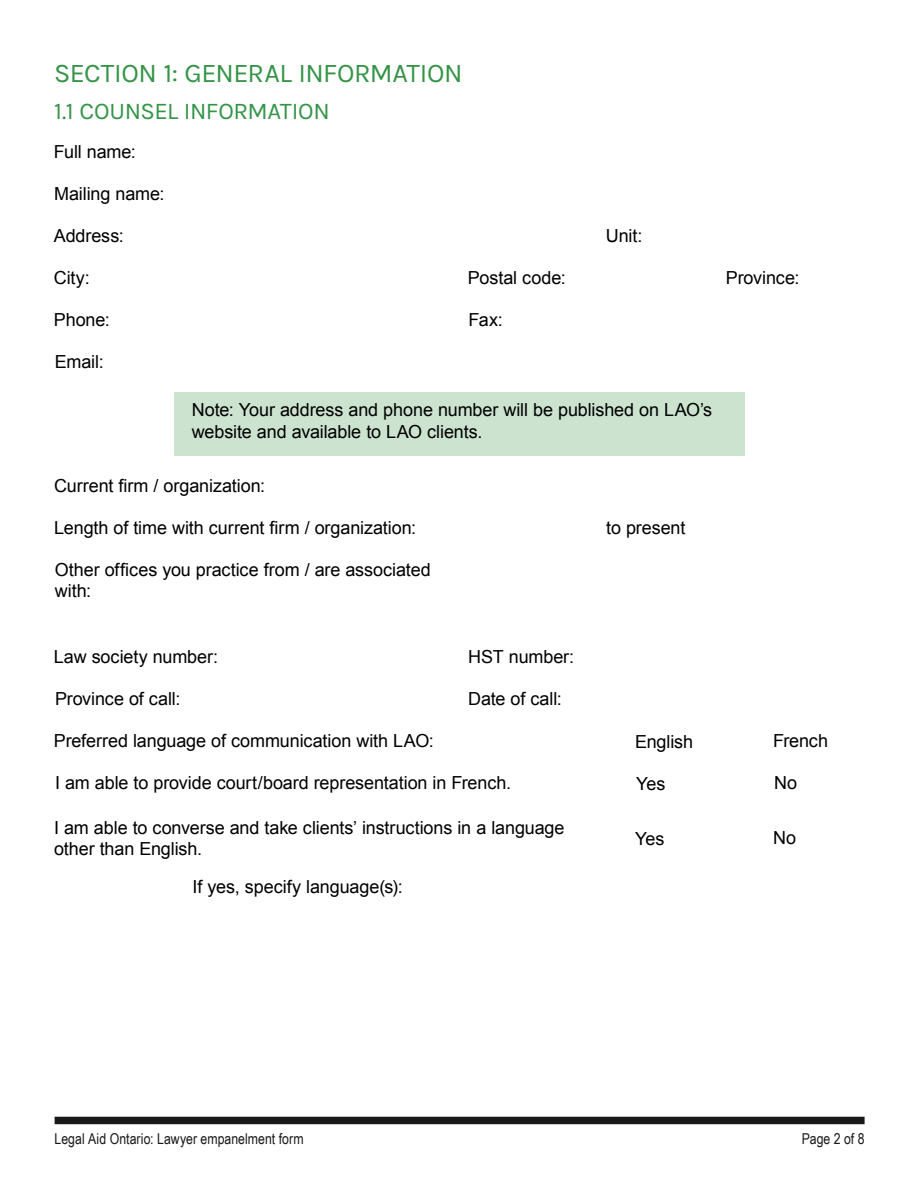
<style>
.page{position:relative;width:918px;height:1188px;background:#fff}
.page>*{position:absolute;margin:0;border:0;box-sizing:border-box;transform-origin:0 0}
.t1{font:27px "Karmilla";letter-spacing:-.015em;color:#359448}
.t2{font:24px "Karmilla";letter-spacing:-.015em;color:#359448}
.Note{font:18px/21.6px "Arial";letter-spacing:-.005em;color:#000}
.t3{font:15px "Arial Narrow";color:#19191a}
</style>
<div class="page">
<div style="left:55px;top:1117px;width:810px;height:7px;background:#19191a"></div>
<div style="left:174px;top:392px;width:570px;height:64px;background:#cce3d0"></div>
<h2 class="t1" style="left:54px;top:56px;width:410px">SECTION 1: GENERAL INFORMATION</h2>
<h3 class="t2" style="left:54px;top:97px;width:277px">1.1 COUNSEL INFORMATION</h3>
<p class="Note" style="left:54px;top:141px;width:84px">Full name:</p>
<p class="Note" style="left:54px;top:183px;width:112px">Mailing name:</p>
<p class="Note" style="left:54px;top:225px;width:71px">Address:</p>
<p class="Note" style="left:54px;top:267px;width:37px">City:</p>
<p class="Note" style="left:468px;top:267px;width:99px">Postal code:</p>
<p class="Note" style="left:54px;top:309px;width:57px">Phone:</p>
<p class="Note" style="left:55px;top:351px;width:50px">Email:</p>
<p class="Note" style="left:468px;top:309px;width:36px">Fax:</p>
<p class="Note" style="left:606px;top:225px;width:38px">Unit:</p>
<p class="Note" style="left:192px;top:399px;width:522px">Note: Your address and phone number will be published on LAO’s website and available to LAO clients.</p>
<p class="Note" style="left:726px;top:267px;width:75px">Province:</p>
<p class="Note" style="left:54px;top:475px;width:213px">Current firm / organization:</p>
<p class="Note" style="left:54px;top:517px;width:364px">Length of time with current firm / organization:</p>
<p class="Note" style="left:55px;top:559px;width:377px">Other offices you practice from / are associated with:</p>
<p class="Note" style="left:606px;top:517px;width:81px">to present</p>
<p class="Note" style="left:54px;top:646px;width:166px">Law society number:</p>
<p class="Note" style="left:468px;top:646px;width:108px">HST number:</p>
<p class="Note" style="left:55px;top:688px;width:127px">Province of call:</p>
<p class="Note" style="left:468px;top:688px;width:95px">Date of call:</p>
<p class="Note" style="left:54px;top:730px;width:382px">Preferred language of communication with LAO:</p>
<p class="Note" style="left:55px;top:772px;width:458px">I am able to provide court/board representation in French.</p>
<p class="Note" style="left:54px;top:817px;width:512px">I am able to converse and take clients’ instructions in a language other than English.</p>
<p class="Note" style="left:193px;top:876px;width:212px">If yes, specify language(s):</p>
<p class="Note" style="left:635px;top:732px;width:60px">English</p>
<p class="Note" style="left:636px;top:774px;width:31px">Yes</p>
<p class="Note" style="left:635px;top:828px;width:31px">Yes</p>
<p class="Note" style="left:773px;top:730px;width:57px">French</p>
<p class="Note" style="left:774px;top:772px;width:25px">No</p>
<p class="Note" style="left:773px;top:827px;width:25px">No</p>
<p class="t3" style="left:55px;top:1128px;width:251px">Legal Aid Ontario: Lawyer empanelment form</p>
<p class="t3" style="left:802px;top:1128px;width:64px">Page 2 of 8</p>
</div>
